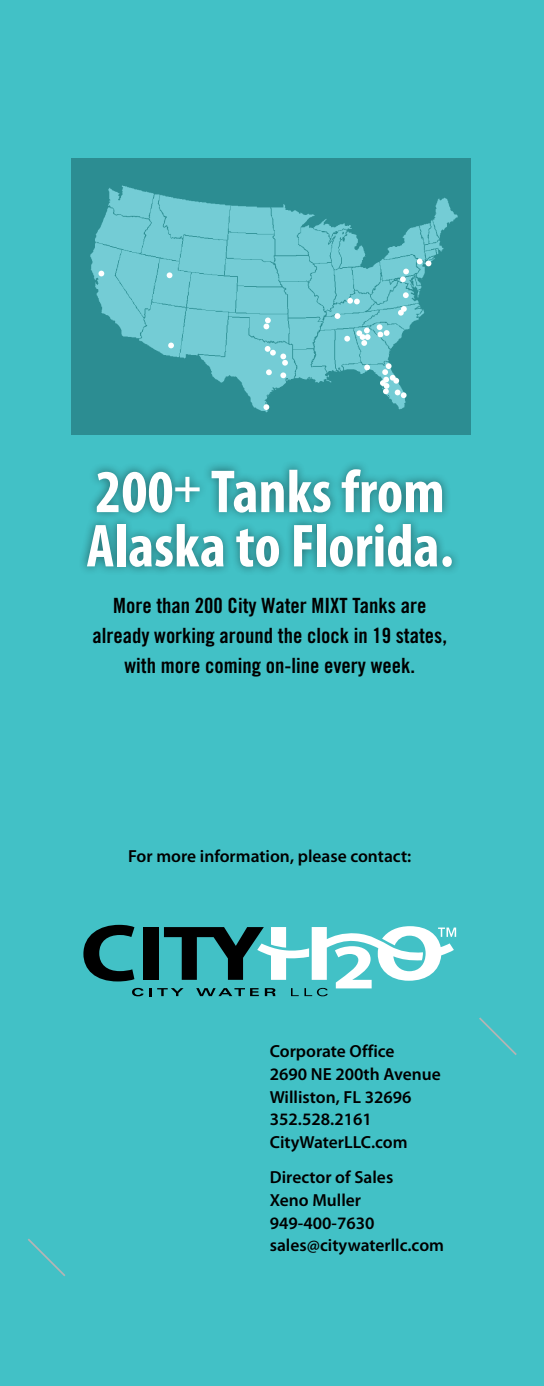
<style>
.page{position:relative;width:544px;height:1386px;background:#fff}
.page>*{position:absolute;margin:0;border:0;box-sizing:border-box;transform-origin:0 0}
.t1{font:700 condensed 61.25px/54.2px "Myriad Pro";color:#fff}
.t2{font:21px/29.8px "Trade Gothic Bold Cond Twenty";color:#000;text-align:center}
.t3{font:600 17.5px "Myriad Pro";color:#000}
</style>
<div class="page">
<div style="left:0;top:0;width:543px;height:1386px;background:#42c1c6"></div>
<div style="left:78px;top:460px;width:383px;height:117px;background:#000;opacity:.44"></div>
<img style="left:71px;top:159px;width:399px;height:276px">
<svg style="left:479px;top:1017px;width:38px;height:38px"></svg>
<svg style="left:27px;top:1238px;width:39px;height:39px"></svg>
<svg style="left:417px;top:259px;width:14px;height:7px"></svg>
<svg style="left:167px;top:272px;width:5px;height:6px"></svg>
<svg style="left:98px;top:271px;width:6px;height:5px"></svg>
<svg style="left:168px;top:343px;width:6px;height:5px"></svg>
<svg style="left:263px;top:318px;width:8px;height:11px"></svg>
<svg style="left:265px;top:346px;width:23px;height:32px"></svg>
<svg style="left:263px;top:404px;width:6px;height:6px"></svg>
<svg style="left:347px;top:298px;width:13px;height:6px"></svg>
<svg style="left:334px;top:313px;width:6px;height:6px"></svg>
<svg style="left:403px;top:292px;width:5px;height:6px"></svg>
<svg style="left:398px;top:306px;width:9px;height:10px"></svg>
<svg style="left:364px;top:365px;width:6px;height:5px"></svg>
<svg style="left:380px;top:363px;width:26px;height:35px"></svg>
<svg style="left:344px;top:336px;width:6px;height:6px"></svg>
<svg style="left:356px;top:328px;width:14px;height:18px"></svg>
<svg style="left:376px;top:324px;width:13px;height:13px"></svg>
<svg style="left:400px;top:269px;width:9px;height:13px"></svg>
<svg style="left:83px;top:925px;width:51px;height:56px"></svg>
<div style="left:143px;top:927px;width:15px;height:53px;background:#000"></div>
<svg style="left:132px;top:988px;width:11px;height:8px"></svg>
<svg style="left:149px;top:926px;width:307px;height:70px"></svg>
<p class="t1" style="left:86px;top:463px;width:369px">200<sup>+</sup> Tanks from<br>Alaska to Florida.</p>
<p class="t2" style="left:92px;top:591px;width:356px">More than 200 City Water MIXT Tanks are already working around the clock in 19 states, with more coming on-line every week.</p>
<p class="t3" style="left:128px;top:845px;width:284px">For more information, please contact:</p>
<p class="t3" style="left:270px;top:1040px;width:126px">Corporate Office</p>
<p class="t3" style="left:270px;top:1063px;width:172px">2690 NE 200th Avenue</p>
<p class="t3" style="left:270px;top:1085px;width:143px">Williston, FL 32696</p>
<p class="t3" style="left:270px;top:1108px;width:104px">352.528.2161</p>
<p class="t3" style="left:270px;top:1131px;width:139px">CityWaterLLC.com</p>
<p class="t3" style="left:270px;top:1166px;width:125px">Director of Sales</p>
<p class="t3" style="left:270px;top:1189px;width:93px">Xeno Muller</p>
<p class="t3" style="left:270px;top:1211px;width:106px">949-400-7630</p>
<p class="t3" style="left:270px;top:1234px;width:176px">sales@citywaterllc.com</p>
</div>
